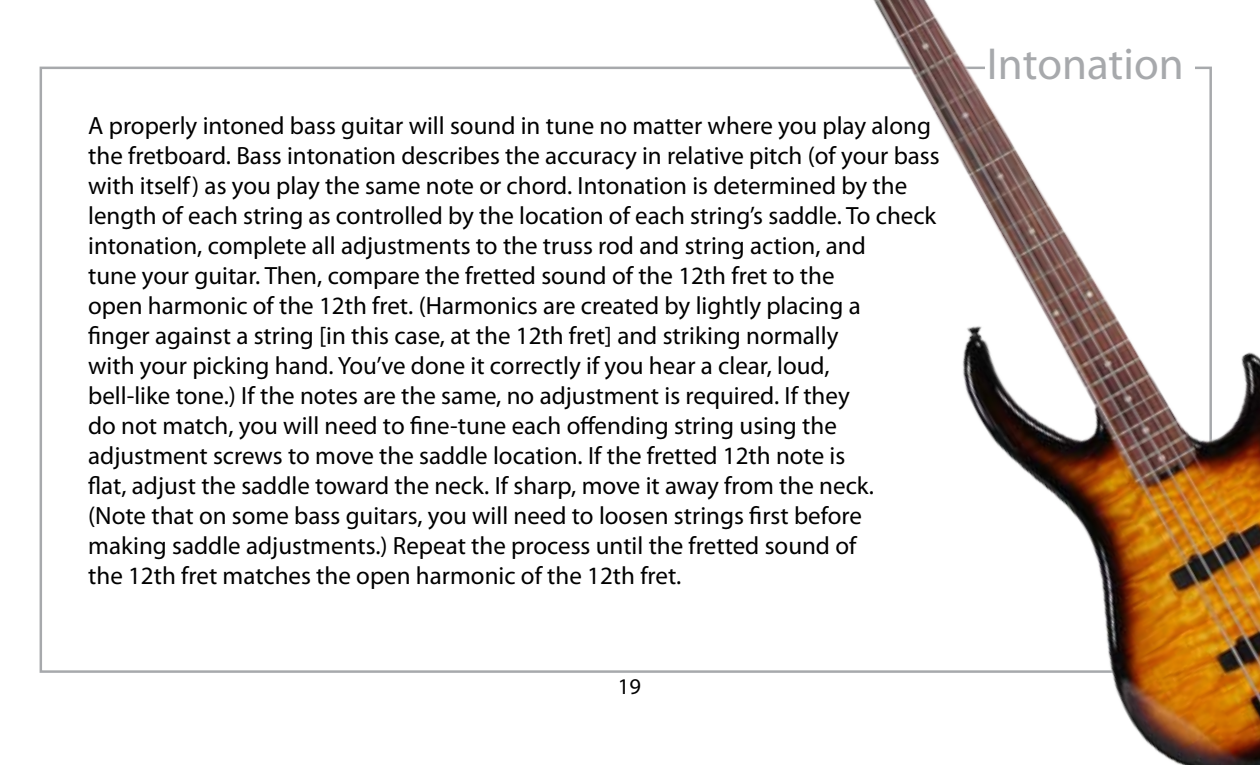
<style>
.page{position:relative;width:1260px;height:765px;background:#fff}
.page>*{position:absolute;margin:0;border:0;box-sizing:border-box;transform-origin:0 0}
.t1{font:45px "Myriad Pro";color:#a7a9ac}
.t2{font:25px/30px "Myriad Pro";color:#000}
.t3{font:22.5px "Myriad Pro";color:#000}
</style>
<div class="page">
<img style="left:708px;top:0;width:552px;height:765px">
<p class="t2" style="left:88px;top:110px;width:853px">A properly intoned bass guitar will sound in tune no matter where you play along the fretboard. Bass intonation describes the accuracy in relative pitch (of your bass with itself) as you play the same note or chord. Intonation is determined by the length of each string as controlled by the location of each string’s saddle. To check intonation, complete all adjustments to the truss rod and string action, and<br>tune your guitar. Then, compare the fretted sound of the 12th fret to the<br>open harmonic of the 12th fret. (Harmonics are created by lightly placing a<br>finger against a string [in this case, at the 12th fret] and striking normally<br>with your picking hand. You’ve done it correctly if you hear a clear, loud,<br>bell-like tone.) If the notes are the same, no adjustment is required. If they<br>do not match, you will need to fine-tune each offending string using the adjustment screws to move the saddle location. If the fretted 12th note is<br>flat, adjust the saddle toward the neck. If sharp, move it away from the neck.<br>(Note that on some bass guitars, you will need to loosen strings first before making saddle adjustments.) Repeat the process until the fretted sound of<br>the 12th fret matches the open harmonic of the 12th fret.</p>
<p class="t3" style="left:618px;top:672px;width:25px">19</p>
<h1 class="t1" style="left:987px;top:36px;width:198px">Intonation</h1>
</div>
